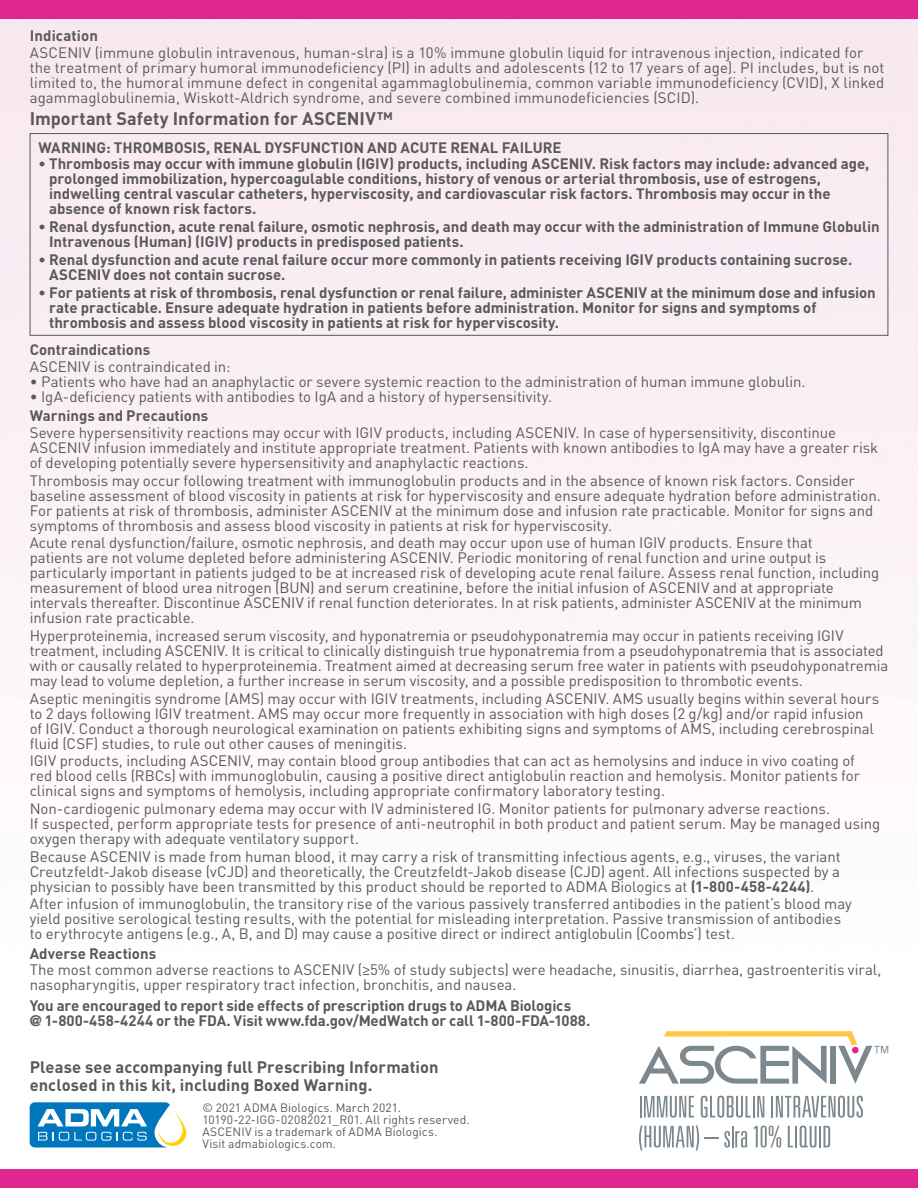
<style>
.page{position:relative;width:918px;height:1188px;background:#fff}
.page>*{position:absolute;margin:0;border:0;box-sizing:border-box;transform-origin:0 0}
.t1{font:700 18px "DIN Pro";color:#58595b}
.t2{font:700 16.5px/18px "DIN Pro";letter-spacing:.005em;color:#58595b}
.t3{font:15px/15px "DIN Pro";letter-spacing:-.005em;color:#58595b}
.t4{font:700 15px/15px "DIN Pro";color:#58595b}
.t5{font:12px/12px "DIN Pro";letter-spacing:.01em;color:#58595b}
.s1{font-weight:700}
.s2{font-family:"Warnock Pro";font-weight:600}
.s3{font-family:"Helvetica Neue";font-stretch:condensed}
</style>
<div class="page">
<div style="left:0;top:1169px;width:918px;height:19px;background:#e22690"></div>
<div style="left:0;top:0;width:918px;height:19px;background:#e22690"></div>
<svg style="left:30px;top:1102px;width:156px;height:45px"></svg>
<div style="left:30px;top:133px;width:858px;height:203px;border:1px solid #58595b"></div>
<hr style="left:640px;top:1096px;width:2px;height:21px;background:#7c878e">
<svg style="left:644px;top:1096px;width:50px;height:22px"></svg>
<svg style="left:701px;top:1096px;width:50px;height:22px"></svg>
<hr style="left:753px;top:1096px;width:2px;height:21px;background:#7c878e">
<svg style="left:757px;top:1096px;width:7px;height:21px"></svg>
<hr style="left:771px;top:1096px;width:2px;height:21px;background:#7c878e">
<svg style="left:776px;top:1096px;width:87px;height:22px"></svg>
<svg style="left:639px;top:1125px;width:108px;height:26px"></svg>
<svg style="left:754px;top:1126px;width:27px;height:22px"></svg>
<svg style="left:788px;top:1126px;width:5px;height:21px"></svg>
<hr style="left:795px;top:1126px;width:2px;height:21px;background:#7c878e">
<svg style="left:800px;top:1126px;width:17px;height:22px"></svg>
<hr style="left:819px;top:1126px;width:2px;height:21px;background:#7c878e">
<svg style="left:823px;top:1126px;width:7px;height:21px"></svg>
<svg style="left:639px;top:1031px;width:249px;height:53px"></svg>
<p class="t4" style="left:30px;top:26px;width:70px">Indication</p>
<p class="t3" style="left:30px;top:43px;width:856px">ASCENIV (immune globulin intravenous, human-slra) is a 10% immune globulin liquid for intravenous injection, indicated for the treatment of primary humoral immunodeficiency (PI) in adults and adolescents (12 to 17 years of age). PI includes, but is not limited to, the humoral immune defect in congenital agammaglobulinemia, common variable immunodeficiency (CVID), X linked agammaglobulinemia, Wiskott-Aldrich syndrome, and severe combined immunodeficiencies (SCID).</p>
<p class="t1" style="left:30px;top:104px;width:365px">Important Safety Information for ASCENIV™</p>
<p class="t4" style="left:39px;top:138px;width:525px">WARNING: THROMBOSIS, RENAL DYSFUNCTION AND ACUTE RENAL FAILURE</p>
<p class="t4" style="left:49px;top:155px;width:822px;text-indent:-11px">• Thrombosis may occur with immune globulin (IGIV) products, including ASCENIV. Risk factors may include: advanced age, prolonged immobilization, hypercoagulable conditions, history of venous or arterial thrombosis, use of estrogens, indwelling central vascular catheters, hyperviscosity, and cardiovascular risk factors. Thrombosis may occur in the absence of known risk factors.</p>
<p class="t4" style="left:49px;top:217px;width:832px;text-indent:-11px">• Renal dysfunction, acute renal failure, osmotic nephrosis, and death may occur with the administration of Immune Globulin<br>Intravenous (Human) (IGIV) products in predisposed patients.</p>
<p class="t4" style="left:49px;top:250px;width:805px;text-indent:-11px">• Renal dysfunction and acute renal failure occur more commonly in patients receiving IGIV products containing sucrose.<br>ASCENIV does not contain sucrose.</p>
<p class="t4" style="left:49px;top:283px;width:828px;text-indent:-11px">• For patients at risk of thrombosis, renal dysfunction or renal failure, administer ASCENIV at the minimum dose and infusion rate practicable. Ensure adequate hydration in patients before administration. Monitor for signs and symptoms of thrombosis and assess blood viscosity in patients at risk for hyperviscosity.</p>
<p class="t4" style="left:30px;top:341px;width:122px">Contraindications</p>
<p class="t3" style="left:30px;top:357px;width:202px">ASCENIV is contraindicated in:</p>
<p class="t3" style="left:30px;top:372px;width:777px">• Patients who have had an anaphylactic or severe systemic reaction to the administration of human immune globulin.</p>
<p class="t3" style="left:30px;top:387px;width:524px">• IgA-deficiency patients with antibodies to IgA and a history of hypersensitivity.</p>
<p class="t4" style="left:30px;top:406px;width:180px">Warnings and Precautions</p>
<p class="t3" style="left:30px;top:423px;width:850px">Severe hypersensitivity reactions may occur with IGIV products, including ASCENIV. In case of hypersensitivity, discontinue<br>ASCENIV infusion immediately and institute appropriate treatment. Patients with known antibodies to IgA may have a greater risk of developing potentially severe hypersensitivity and anaphylactic reactions.</p>
<p class="t3" style="left:30px;top:471px;width:853px">Thrombosis may occur following treatment with immunoglobulin products and in the absence of known risk factors. Consider baseline assessment of blood viscosity in patients at risk for hyperviscosity and ensure adequate hydration before administration.<br>For patients at risk of thrombosis, administer ASCENIV at the minimum dose and infusion rate practicable. Monitor for signs and symptoms of thrombosis and assess blood viscosity in patients at risk for hyperviscosity.</p>
<p class="t3" style="left:30px;top:534px;width:851px">Acute renal dysfunction/failure, osmotic nephrosis, and death may occur upon use of human IGIV products. Ensure that<br>patients are not volume depleted before administering ASCENIV. Periodic monitoring of renal function and urine output is particularly important in patients judged to be at increased risk of developing acute renal failure. Assess renal function, including measurement of blood urea nitrogen (BUN) and serum creatinine, before the initial infusion of ASCENIV and at appropriate intervals thereafter. Discontinue ASCENIV if renal function deteriorates. In at risk patients, administer ASCENIV at the minimum infusion rate practicable.</p>
<p class="t3" style="left:30px;top:627px;width:860px">Hyperproteinemia, increased serum viscosity, and hyponatremia or pseudohyponatremia may occur in patients receiving IGIV treatment, including ASCENIV. It is critical to clinically distinguish true hyponatremia from a pseudohyponatremia that is associated with or causally related to hyperproteinemia. Treatment aimed at decreasing serum free water in patients with pseudohyponatremia may lead to volume depletion, a further increase in serum viscosity, and a possible predisposition to thrombotic events.</p>
<p class="t3" style="left:30px;top:689px;width:851px">Aseptic meningitis syndrome (AMS) may occur with IGIV treatments, including ASCENIV. AMS usually begins within several hours to 2 days following IGIV treatment. AMS may occur more frequently in association with high doses (2 g/kg) and/or rapid infusion of IGIV. Conduct a thorough neurological examination on patients exhibiting signs and symptoms of AMS, including cerebrospinal fluid (CSF) studies, to rule out other causes of meningitis.</p>
<p class="t3" style="left:30px;top:752px;width:832px">IGIV products, including ASCENIV, may contain blood group antibodies that can act as hemolysins and induce in vivo coating of red blood cells (RBCs) with immunoglobulin, causing a positive direct antiglobulin reaction and hemolysis. Monitor patients for clinical signs and symptoms of hemolysis, including appropriate confirmatory laboratory testing.</p>
<p class="t3" style="left:30px;top:800px;width:852px">Non-cardiogenic pulmonary edema may occur with IV administered IG. Monitor patients for pulmonary adverse reactions.<br>If suspected, perform appropriate tests for presence of anti-neutrophil in both product and patient serum. May be managed using oxygen therapy with adequate ventilatory support.</p>
<p class="t3" style="left:30px;top:847px;width:812px;text-align:justify">Because ASCENIV is made from human blood, it may carry a risk of transmitting infectious agents, e.g., viruses, the variant Creutzfeldt-Jakob disease (vCJD) and theoretically, the Creutzfeldt-Jakob disease (CJD) agent. All infections suspected by a physician to possibly have been transmitted by this product should be reported to ADMA Biologics at <span class="s1">(1-800-458-4244)</span>.</p>
<p class="t3" style="left:30px;top:895px;width:824px">After infusion of immunoglobulin, the transitory rise of the various passively transferred antibodies in the patient’s blood may yield positive serological testing results, with the potential for misleading interpretation. Passive transmission of antibodies to erythrocyte antigens (e.g., A, B, and D) may cause a positive direct or indirect antiglobulin (Coombs’) test.</p>
<p class="t4" style="left:30px;top:944px;width:128px">Adverse Reactions</p>
<p class="t3" style="left:30px;top:961px;width:853px">The most common adverse reactions to ASCENIV (<span class="s2">≥</span>5% of study subjects) were headache, sinusitis, diarrhea, gastroenteritis viral, nasopharyngitis, upper respiratory tract infection, bronchitis, and nausea.</p>
<p class="t4" style="left:30px;top:996px;width:562px">You are encouraged to report side effects of prescription drugs to ADMA Biologics<br><span class="s3">@</span> 1-800-458-4244 or the FDA. Visit www.fda.gov/MedWatch or call 1-800-FDA-1088.</p>
<p class="t2" style="left:30px;top:1056px;width:410px">Please see accompanying full Prescribing Information enclosed in this kit, including Boxed Warning.</p>
<p class="t5" style="left:202px;top:1100px;width:269px">© 2021 ADMA Biologics. March 2021.<br>10190-22-IGG-02082021_R01. All rights reserved.<br>ASCENIV is a trademark of ADMA Biologics.<br>Visit admabiologics.com.</p>
</div>
